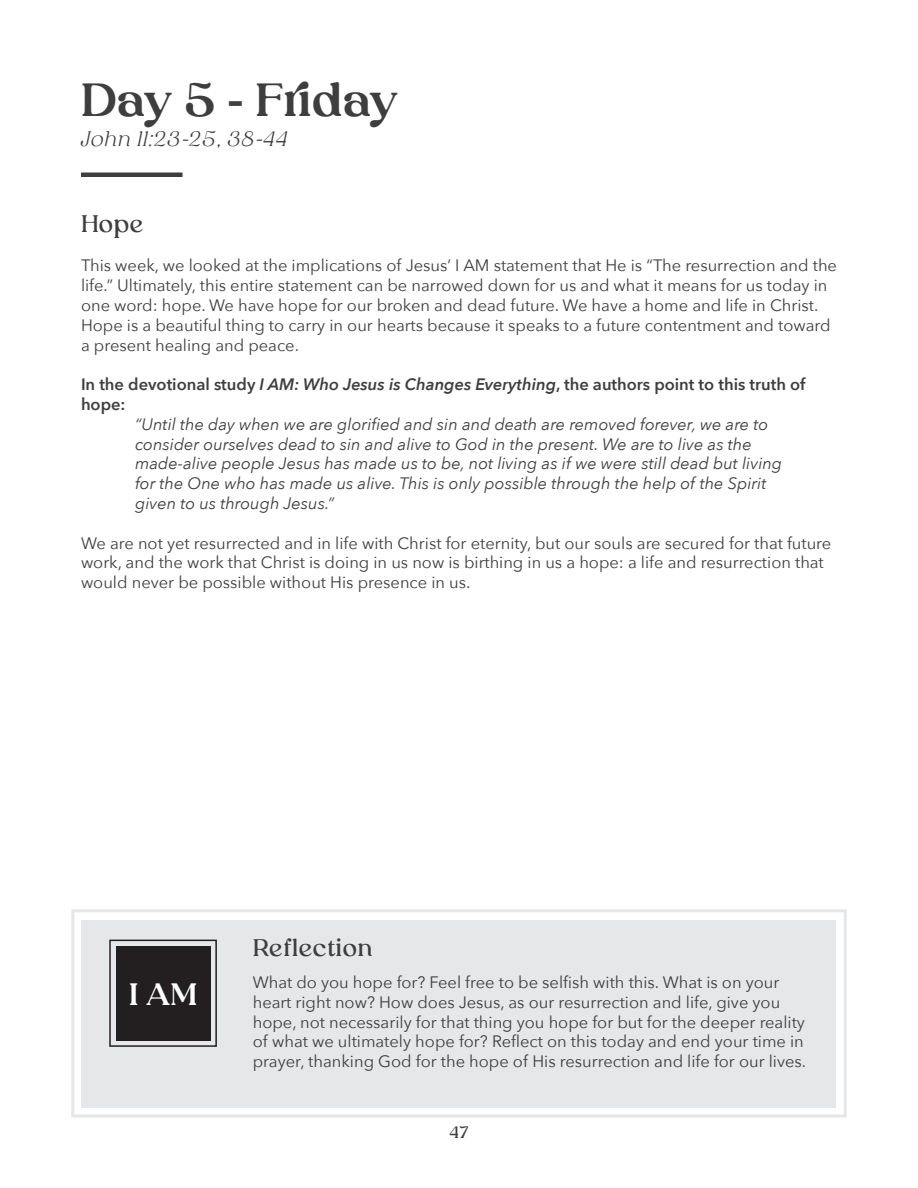
<style>
.page{position:relative;width:918px;height:1188px;background:#fff}
.page>*{position:absolute;margin:0;border:0;box-sizing:border-box;transform-origin:0 0}
.t1{font:900 46.5px "Kingand Queen";color:#3e3e3f}
.t2{font:900 30.9px "Kingand Queen";color:#fff}
.t3{font:700 24px "Kingand Queen";color:#3e3e3f}
.t4{font:italic 300 21px "Kingand Queen";color:#3e3e3f}
.t5{font:16.5px/19.8px "Avenir Next";color:#3e3e3f}
.t6{font:italic 16.5px/19.8px "Avenir Next";color:#3e3e3f}
.t7{font:600 16.5px/19.8px "Avenir Next";color:#3e3e3f}
.t8{font:700 16.5px "Kingand Queen";color:#3e3e3f}
.s1{font-style:italic}
</style>
<div class="page">
<div style="left:81px;top:172px;width:102px;height:5px;background:#3e3e3f"></div>
<div style="left:71px;top:909px;width:776px;height:209px;border:3px solid #e6e7e9"></div>
<div style="left:82px;top:920px;width:754px;height:187px;background:#e6e7e9"></div>
<div style="left:116px;top:946px;width:94px;height:94px;background:#231f20"></div>
<div style="left:109px;top:940px;width:108px;height:107px;border:2px solid #231f20"></div>
<p class="t1" style="left:81px;top:72px;width:319px">Day 5 - Friday</p>
<p class="t4" style="left:81px;top:126px;width:208px">John 11:23-25, 38-44</p>
<p class="t3" style="left:81px;top:209px;width:65px">Hope</p>
<p class="t5" style="left:81px;top:255px;width:758px">This week, we looked at the implications of Jesus’ I AM statement that He is “The resurrection and the life.” Ultimately, this entire statement can be narrowed down for us and what it means for us today in one word: hope. We have hope for our broken and dead future. We have a home and life in Christ.<br>Hope is a beautiful thing to carry in our hearts because it speaks to a future contentment and toward a present healing and peace.</p>
<p class="t7" style="left:81px;top:374px;width:726px">In the devotional study <span class="s1">I AM: Who Jesus is Changes Everything</span>, the authors point to this truth of hope:</p>
<p class="t6" style="left:135px;top:413px;width:649px">“Until the day when we are glorified and sin and death are removed forever, we are to consider ourselves dead to sin and alive to God in the present. We are to live as the made-alive people Jesus has made us to be, not living as if we were still dead but living for the One who has made us alive. This is only possible through the help of the Spirit given to us through Jesus.”</p>
<p class="t5" style="left:81px;top:532px;width:752px">We are not yet resurrected and in life with Christ for eternity, but our souls are secured for that future work, and the work that Christ is doing in us now is birthing in us a hope: a life and resurrection that would never be possible without His presence in us.</p>
<p class="t2" style="left:129px;top:976px;width:70px">I AM</p>
<p class="t3" style="left:253px;top:933px;width:122px">Reflection</p>
<p class="t5" style="left:253px;top:972px;width:555px">What do you hope for? Feel free to be selfish with this. What is on your heart right now? How does Jesus, as our resurrection and life, give you hope, not necessarily for that thing you hope for but for the deeper reality of what we ultimately hope for? Reflect on this today and end your time in prayer, thanking God for the hope of His resurrection and life for our lives.</p>
<p class="t8" style="left:449px;top:1122px;width:21px">47</p>
</div>
